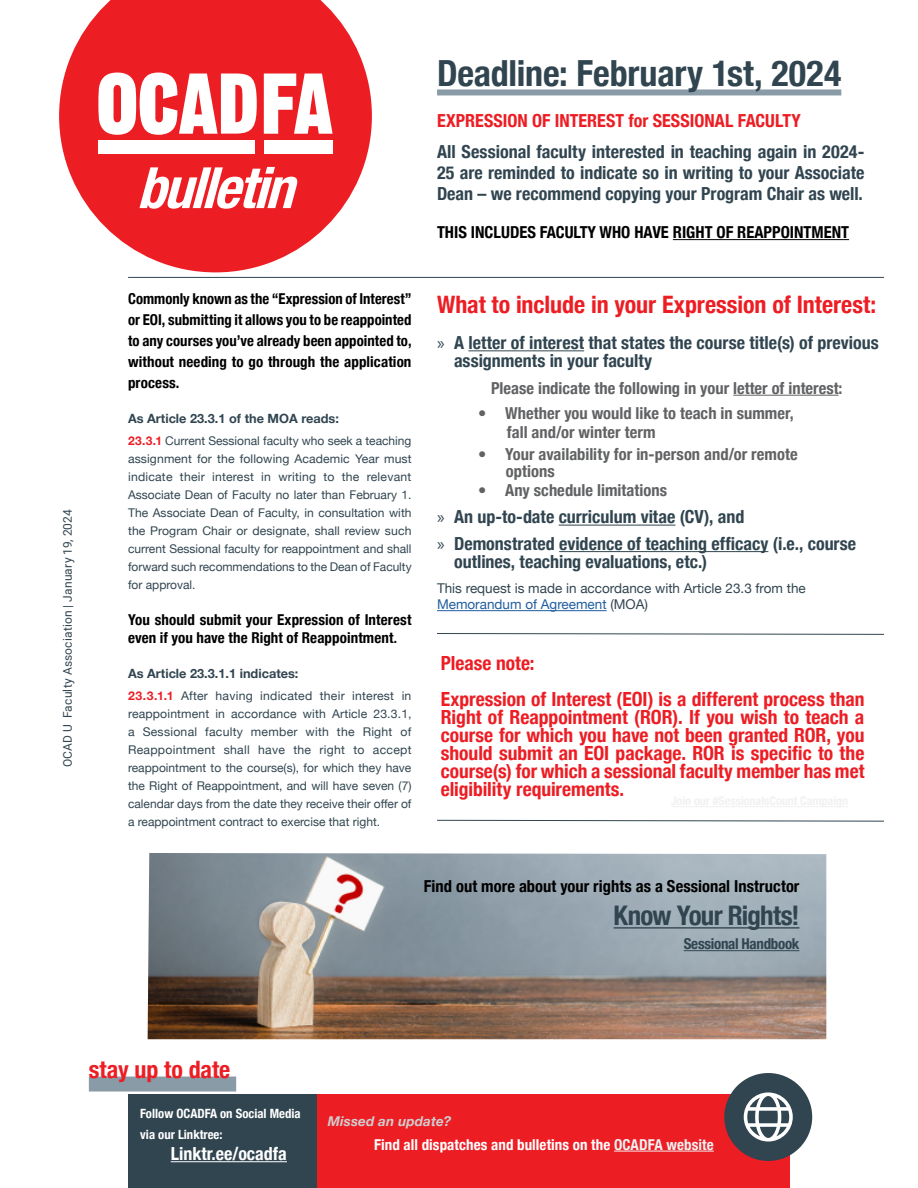
<style>
.page{position:relative;width:918px;height:1188px;background:#fff}
.page>*{position:absolute;margin:0;border:0;box-sizing:border-box;transform-origin:0 0}
.t1{font:italic 700 condensed 57px "Helvetica Neue";color:#fff}
.t2{font:700 condensed 36px "Helvetica Neue";letter-spacing:-.005em;color:#314550}
.t3{font:700 condensed 27px "Helvetica Neue";letter-spacing:-.03em;color:#314550}
.t4{font:700 condensed 24px "Helvetica Neue";color:#ed1d24}
.t5{font:700 condensed 19.5px/18px "Helvetica Neue";color:#ed1d24}
.t6{font:700 condensed 18px/21px "Helvetica Neue";color:#314550}
.t7{font:700 condensed 18px "Helvetica Neue";color:#ed1d24}
.t8{font:700 condensed 18px "Helvetica Neue";color:#fff}
.t9{font:700 condensed 16.5px/19.2px "Helvetica Neue";color:#616264}
.t10{font:700 condensed 16.5px "Helvetica Neue";color:#000}
.t11{font:700 condensed 15px/21px "Helvetica Neue";letter-spacing:.005em;color:#000;text-align:justify}
.t12{font:700 condensed 15px "Helvetica Neue";letter-spacing:.005em;color:#fff}
.t13{font:700 condensed 15px "Helvetica Neue";letter-spacing:-.02em;color:#314550}
.t14{font:13.5px/16.5px "Helvetica Neue";color:#314550}
.t15{font:italic 700 13.5px "Helvetica Neue";letter-spacing:.01em;color:#cdcfd0}
.t16{font:700 12.75px "Helvetica Neue";color:#314550}
.t17{font:700 condensed 12.75px/20.7px "Helvetica Neue";color:#fff}
.t18{font:12px/18px "Helvetica Neue";color:#314550;text-align:justify}
.t19{font:12px "Roboto";letter-spacing:.015em;color:#314550}
.s1{font-weight:700;color:#ed1d24}
.s2{font-size:13.5px}
.s3{font-family:"Myriad Pro";font-weight:400;font-stretch:normal}
.s4{color:#215e9e}
.s5{color:#f1f1f2}
</style>
<div class="page">
<div style="left:317px;top:1095px;width:472px;height:93px;background:#ed1d24"></div>
<hr style="left:128px;top:277px;width:756px;height:1px;background:#314550">
<div style="left:89px;top:1077px;width:147px;height:15px;background:#899ba6"></div>
<hr style="left:468px;top:350px;width:116px;height:1px;background:#314550">
<hr style="left:733px;top:395px;width:106px;height:1px;background:#616264">
<hr style="left:559px;top:525px;width:116px;height:1px;background:#314550">
<hr style="left:559px;top:551px;width:209px;height:1px;background:#314550">
<hr style="left:437px;top:610px;width:170px;height:1px;background:#215e9e">
<div style="left:437px;top:89px;width:404px;height:6px;background:#899ba6"></div>
<hr style="left:673px;top:239px;width:176px;height:1px;background:#000">
<div style="left:128px;top:1095px;width:189px;height:93px;background:#314550"></div>
<hr style="left:171px;top:1161px;width:116px;height:1px;background:#fff">
<div style="left:724px;top:1073px;width:88px;height:88px;background:#314550;border-radius:50%"></div>
<svg style="left:744px;top:1092px;width:49px;height:50px"></svg>
<svg style="left:437px;top:633px;width:447px;height:2px"></svg>
<hr style="left:614px;top:1151px;width:100px;height:1px;background:#f1f1f2">
<img style="left:148px;top:853px;width:678px;height:186px">
<hr style="left:614px;top:927px;width:185px;height:2px;background:#314550">
<hr style="left:684px;top:950px;width:115px;height:1px;background:#314550">
<hr style="left:671px;top:806px;width:177px;height:1px;background:#f1f1f2">
<svg style="left:59px;top:0;width:313px;height:272px;fill:#ed1d24"></svg>
<div style="left:98px;top:140px;width:157px;height:14px;background:#fff"></div>
<div style="left:264px;top:140px;width:69px;height:14px;background:#fff"></div>
<svg style="left:98px;top:73px;width:159px;height:62px"></svg>
<svg style="left:264px;top:74px;width:69px;height:60px"></svg>
<svg style="left:437px;top:820px;width:447px;height:2px"></svg>
<p class="t19" style="left:59px;top:767px;width:260px;rotate:-90deg">OCAD U Faculty Association | January 19, 2024</p>
<h1 class="t1" style="left:137px;top:140px;width:181px">bulletin</h1>
<h2 class="t2" style="left:437px;top:44px;width:406px">Deadline: February 1st, 2024</h2>
<h3 class="t7" style="left:437px;top:106px;width:365px">EXPRESSION OF INTEREST for SESSIONAL FACULTY</h3>
<h3 class="t6" style="left:437px;top:140px;width:429px;text-align:justify">All Sessional faculty interested in teaching again in 2024- 25 are reminded to indicate so in writing to your Associate Dean – we recommend copying your Program Chair as well.</h3>
<h3 class="t10" style="left:437px;top:218px;width:414px">THIS INCLUDES FACULTY WHO HAVE RIGHT OF REAPPOINTMENT</h3>
<p class="t11" style="left:128px;top:288px;width:285px">Commonly known as the “Expression of Interest” or EOI, submitting it allows you to be reappointed to any courses you’ve already been appointed to, without needing to go through the application process.</p>
<p class="t16" style="left:128px;top:408px;width:212px">As Article 23.3.1 of the MOA reads:</p>
<p class="t18" style="left:128px;top:433px;width:285px"><span class="s1">23.3.1</span> Current Sessional faculty who seek a teaching assignment for the following Academic Year must indicate their interest in writing to the relevant Associate Dean of Faculty no later than February 1.<br>The Associate Dean of Faculty, in consultation with the Program Chair or designate, shall review such current Sessional faculty for reappointment and shall forward such recommendations to the Dean of Faculty for approval.</p>
<p class="t11" style="left:128px;top:610px;width:285px;line-height:18px">You should submit your Expression of Interest even if you have the Right of Reappointment<span class="s2">.</span></p>
<p class="t16" style="left:128px;top:663px;width:172px">As Article 23.3.1.1 indicates:</p>
<p class="t18" style="left:128px;top:687px;width:285px"><span class="s1">23.3.1.1</span> After having indicated their interest in reappointment in accordance with Article 23.3.1, a Sessional faculty member with the Right of Reappointment shall have the right to accept reappointment to the course(s), for which they have the Right of Reappointment, and will have seven (7) calendar days from the date they receive their offer of a reappointment contract to exercise that right.</p>
<h3 class="t4" style="left:437px;top:285px;width:441px">What to include in your Expression of Interest:</h3>
<h3 class="t6" style="left:454px;top:332px;width:426px;line-height:18px;text-indent:-17px"><span class="s3">»</span> A letter of interest that states the course title(s) of previous assignments in your faculty</h3>
<h3 class="t9" style="left:491px;top:377px;width:353px">Please indicate the following in your letter of interest:</h3>
<h3 class="t9" style="left:507px;top:402px;width:288px;text-indent:-29px">• Whether you would like to teach in summer, fall and/or winter term</h3>
<h3 class="t9" style="left:506px;top:445px;width:294px;line-height:16.5px;text-indent:-28px">• Your availability for in-person and/or remote options</h3>
<h3 class="t9" style="left:478px;top:480px;width:191px">• Any schedule limitations</h3>
<h3 class="t6" style="left:437px;top:502px;width:421px;line-height:26.5px"><span class="s3">»</span> An up-to-date curriculum vitae (CV), and<br><span class="s3">»</span> Demonstrated evidence of teaching efficacy (i.e., course</h3>
<h3 class="t6" style="left:454px;top:550px;width:255px">outlines, teaching evaluations, etc.)</h3>
<p class="t14" style="left:437px;top:581px;width:370px">This request is made in accordance with Article 23.3 from the<br><span class="s4">Memorandum of Agreement</span> (MOA)</p>
<h3 class="t5" style="left:441px;top:644px;width:425px;line-height:36px">Please note:<br>Expression of Interest (EOI) is a different process than</h3>
<h3 class="t5" style="left:441px;top:707px;width:425px;text-align:justify">Right of Reappointment (ROR). If you wish to teach a course for which you have not been granted ROR, you should submit an EOI package. ROR is specific to the course(s) for which a sessional faculty member has met eligibility requirements.</h3>
<h3 class="t10" style="left:424px;top:873px;width:377px">Find out more about your rights as a Sessional Instructor</h3>
<h3 class="t3" style="left:614px;top:893px;width:187px">Know Your Rights!</h3>
<p class="t13" style="left:684px;top:931px;width:117px">Sessional Handbook</p>
<h3 class="t4" style="left:89px;top:1050px;width:143px">stay up to date</h3>
<p class="t17" style="left:140px;top:1103px;width:162px">Follow OCADFA on Social Media via our Linktree:</p>
<h3 class="t8" style="left:171px;top:1139px;width:118px">Linktr.ee/ocadfa</h3>
<p class="t15" style="left:328px;top:1110px;width:125px">Missed an update?</p>
<p class="t12" style="left:374px;top:1132px;width:341px">Find all dispatches and bulletins on the <span class="s5">OCADFA website</span></p>
</div>
